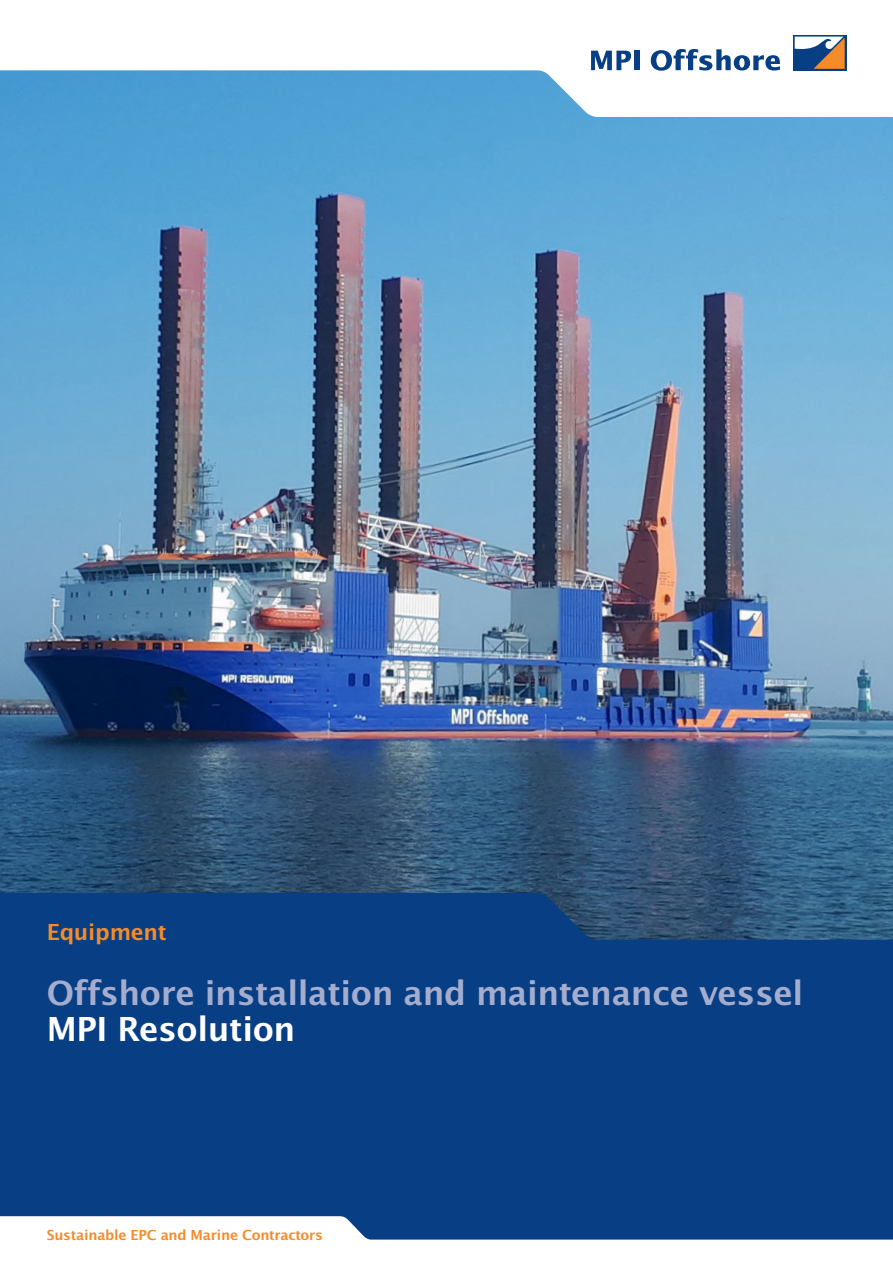
<style>
.page{position:relative;width:893px;height:1263px;background:#fff}
.page>*{position:absolute;margin:0;border:0;box-sizing:border-box;transform-origin:0 0}
.t1{font:600 36px "Lucida Sans EF";letter-spacing:-.01em;color:#a5adce}
.t2{font:600 36px "Lucida Sans EF";letter-spacing:-.01em;color:#fff}
.t3{font:600 24px "Lucida Sans EF";letter-spacing:-.01em;color:#f68b29}
.t4{font:600 15px "Lucida Sans EF";letter-spacing:-.015em;color:#f68b29}
</style>
<div class="page">
<img style="left:0;top:117px;width:893px;height:776px">
<div style="left:0;top:893px;width:893px;height:323px;background:#083e83"></div>
<svg style="left:0;top:35px;width:847px;height:82px"></svg>
<svg style="left:0;top:1216px;width:893px;height:24px"></svg>
<svg style="left:793px;top:35px;width:53px;height:35px"></svg>
<svg style="left:795px;top:37px;width:50px;height:32px"></svg>
<svg style="left:591px;top:51px;width:40px;height:19px"></svg>
<div style="left:634px;top:51px;width:5px;height:19px;background:#083e83"></div>
<svg style="left:651px;top:49px;width:129px;height:22px"></svg>
<p class="t3" style="left:47px;top:919px;width:122px">Equipment</p>
<p class="t1" style="left:47px;top:974px;width:758px">Offshore installation and maintenance vessel</p>
<p class="t2" style="left:47px;top:1010px;width:250px">MPI Resolution</p>
<p class="t4" style="left:47px;top:1227px;width:278px">Sustainable EPC and Marine Contractors</p>
</div>
